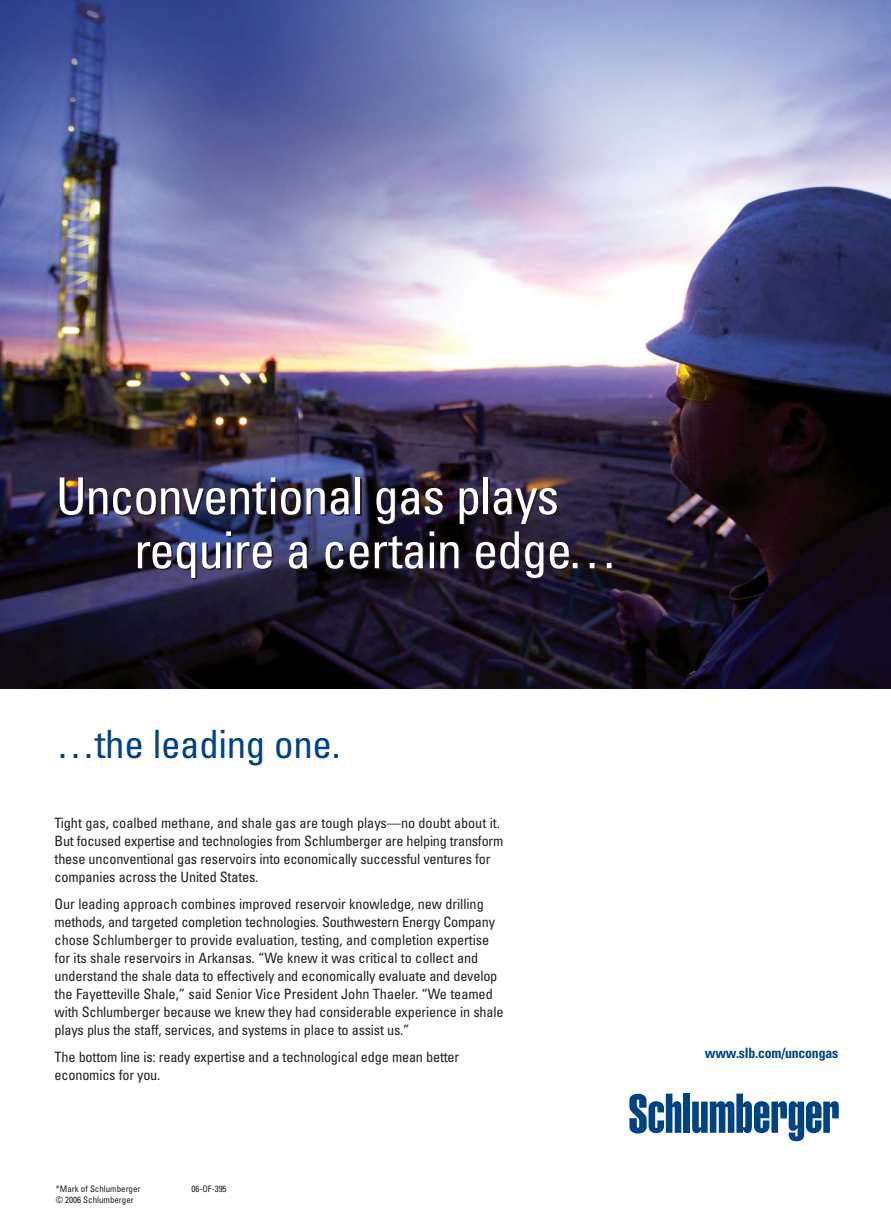
<style>
.page{position:relative;width:891px;height:1215px;background:#fff}
.page>*{position:absolute;margin:0;border:0;box-sizing:border-box;transform-origin:0 0}
.t1{font:51px/54px "Univers Condensed+NBDTZF";letter-spacing:-.02em;color:#fff}
.t2{font:39px "Univers Condensed+NBDTZF";letter-spacing:-.01em;color:#004383}
.t3{font:14.25px/18px "Univers Condensed+NBDTZF";letter-spacing:-.015em;color:#231f20}
.t4{font:14.25px "Univers Condensed Bold+GRTUFH";letter-spacing:-.015em;color:#004383}
.t5{font:9px "Univers Condensed+NBDTZF";letter-spacing:-.005em;color:#231f20}
</style>
<div class="page">
<img style="left:0;top:0;width:891px;height:1142px">
<h1 class="t1" style="left:134px;top:474px;width:485px;text-indent:-78px">Unconventional gas plays require a certain edge…</h1>
<h2 class="t2" style="left:56px;top:730px;width:286px">…the leading one.</h2>
<p class="t3" style="left:55px;top:816px;width:450px">Tight gas, coalbed methane, and shale gas are tough plays—no doubt about it.<br>But focused expertise and technologies from Schlumberger are helping transform these unconventional gas reservoirs into economically successful ventures for companies across the United States.</p>
<p class="t3" style="left:55px;top:896px;width:450px">Our leading approach combines improved reservoir knowledge, new drilling methods, and targeted completion technologies. Southwestern Energy Company chose Schlumberger to provide evaluation, testing, and completion expertise for its shale reservoirs in Arkansas. “We knew it was critical to collect and understand the shale data to effectively and economically evaluate and develop the Fayetteville Shale,” said Senior Vice President John Thaeler. “We teamed with Schlumberger because we knew they had considerable experience in shale plays plus the staff, services, and systems in place to assist us.”</p>
<p class="t3" style="left:55px;top:1049px;width:406px">The bottom line is: ready expertise and a technological edge mean better economics for you.</p>
<p class="t5" style="left:56px;top:1186px;width:86px">*Mark of Schlumberger</p>
<p class="t5" style="left:192px;top:1186px;width:37px">06-OF-395</p>
<p class="t5" style="left:56px;top:1196px;width:79px">© 2006 Schlumberger</p>
<p class="t4" style="left:705px;top:1045px;width:135px">www.slb.com/uncongas</p>
</div>
